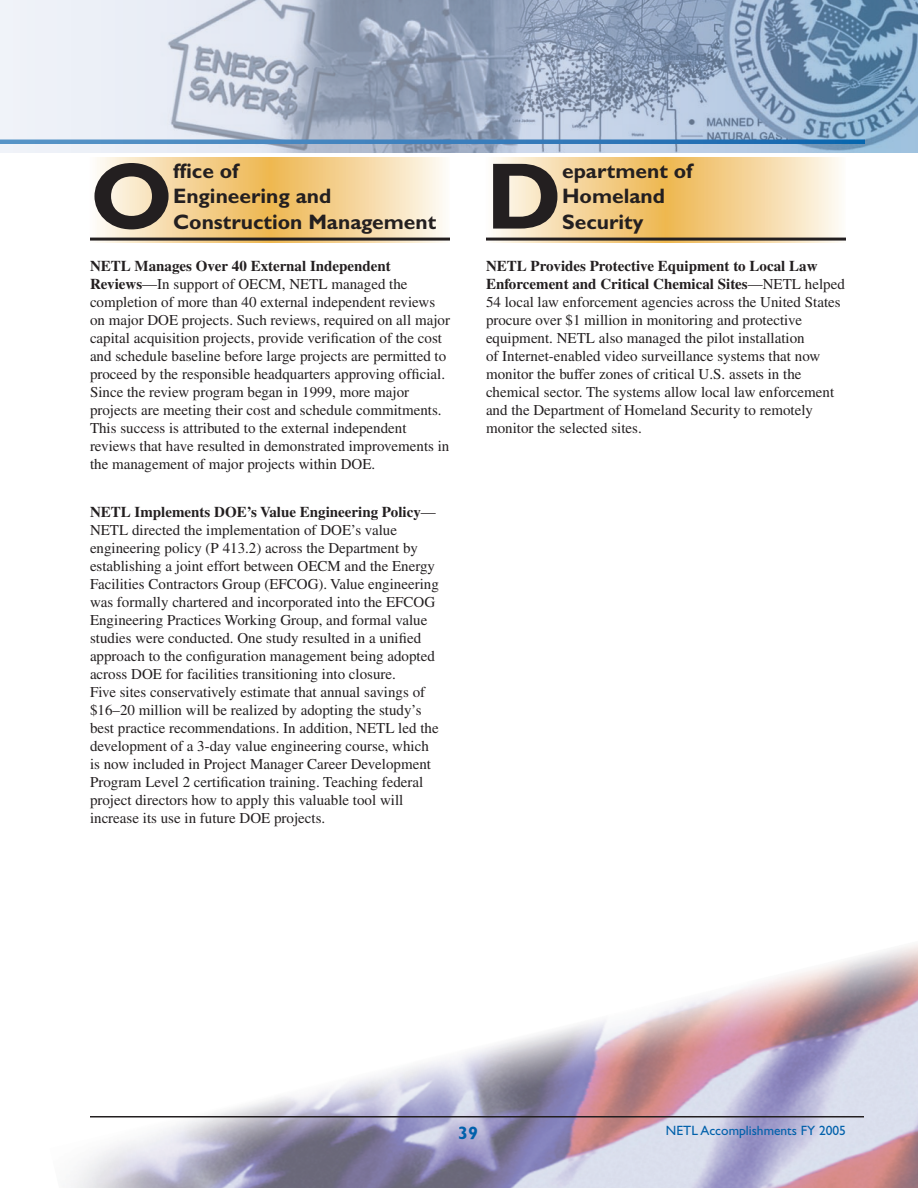
<style>
.page{position:relative;width:918px;height:1188px;background:#fff}
.page>*{position:absolute;margin:0;border:0;box-sizing:border-box;transform-origin:0 0}
.t1{font:700 94.95px "Gill Sans";color:#231f20}
.t2{font:700 21px/25.2px "Gill Sans";color:#231f20}
.t3{font:700 18px "Gill Sans";color:#0161ab}
.t4{font:15px/18px "Times";color:#231f20}
.t5{font:13.5px "Gill Sans";color:#0161ab}
.s1{font-weight:700}
</style>
<div class="page">
<img style="left:71px;top:944px;width:847px;height:244px">
<hr style="left:90px;top:1116px;width:774px;height:2px;background:#231f20">
<svg style="left:90px;top:158px;width:360px;height:85px;background:#f4d7a2"></svg>
<svg style="left:486px;top:158px;width:360px;height:85px;background:#f4d7a2"></svg>
<hr style="left:90px;top:238px;width:360px;height:3px;background:#231f20">
<hr style="left:486px;top:238px;width:360px;height:3px;background:#231f20">
<svg style="left:0;top:0;width:918px;height:153px;background:#a6b7cd"></svg>
<h1 class="t1" style="left:90px;top:140px;width:85px">O</h1>
<h2 class="t2" style="left:173px;top:158px;width:265px">ffice of<br>Engineering and<br>Construction Management</h2>
<p class="t4" style="left:90px;top:256px;width:362px"><span class="s1">NETL Manages Over 40 External Independent Reviews</span>—In support of OECM, NETL managed the completion of more than 40 external independent reviews on major DOE projects. Such reviews, required on all major capital acquisition projects, provide verification of the cost and schedule baseline before large projects are permitted to proceed by the responsible headquarters approving official.<br>Since the review program began in 1999, more major projects are meeting their cost and schedule commitments.<br>This success is attributed to the external independent reviews that have resulted in demonstrated improvements in the management of major projects within DOE.</p>
<p class="t4" style="left:90px;top:502px;width:350px"><span class="s1">NETL Implements DOE’s Value Engineering Policy</span>— NETL directed the implementation of DOE’s value engineering policy (P 413.2) across the Department by establishing a joint effort between OECM and the Energy Facilities Contractors Group (EFCOG). Value engineering was formally chartered and incorporated into the EFCOG Engineering Practices Working Group, and formal value studies were conducted. One study resulted in a unified approach to the configuration management being adopted across DOE for facilities transitioning into closure.<br>Five sites conservatively estimate that annual savings of $16–20 million will be realized by adopting the study’s best practice recommendations. In addition, NETL led the development of a 3-day value engineering course, which is now included in Project Manager Career Development Program Level 2 certification training. Teaching federal project directors how to apply this valuable tool will increase its use in future DOE projects.</p>
<h1 class="t1" style="left:486px;top:140px;width:78px">D</h1>
<h2 class="t2" style="left:562px;top:158px;width:132px">epartment of<br>Homeland<br>Security</h2>
<p class="t4" style="left:486px;top:256px;width:360px"><span class="s1">NETL Provides Protective Equipment to Local Law Enforcement and Critical Chemical Sites</span>—NETL helped 54 local law enforcement agencies across the United States procure over $1 million in monitoring and protective equipment. NETL also managed the pilot installation<br>of Internet-enabled video surveillance systems that now monitor the buffer zones of critical U.S. assets in the chemical sector. The systems allow local law enforcement and the Department of Homeland Security to remotely monitor the selected sites.</p>
<p class="t3" style="left:458px;top:1122px;width:10px">39</p>
<p class="t5" style="left:666px;top:1123px;width:182px">NETL Accomplishments FY 2005</p>
</div>
